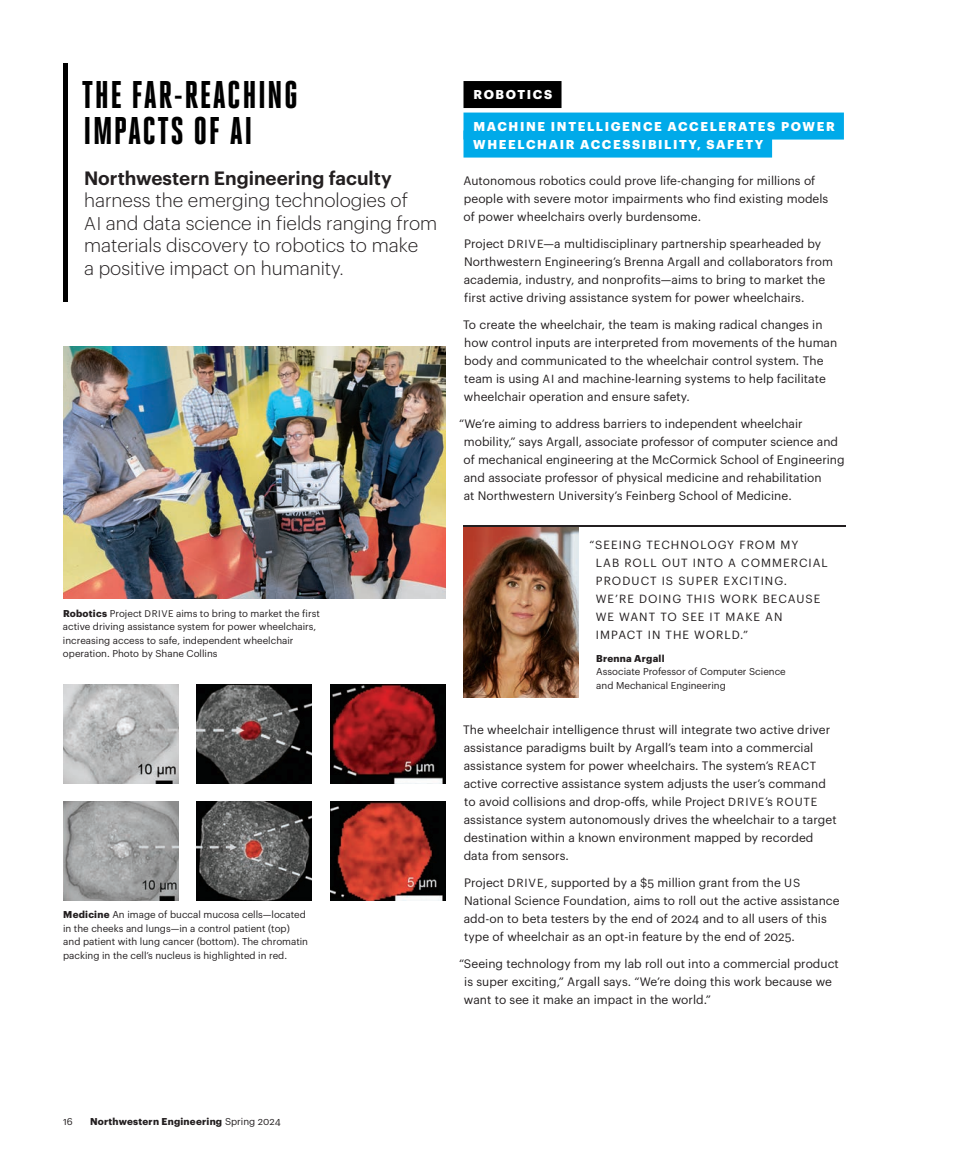
<style>
.page{position:relative;width:972px;height:1175px;background:#fff}
.page>*{position:absolute;margin:0;border:0;box-sizing:border-box;transform-origin:0 0}
.quote___heroic_bold{font:800 38.55px/36px "Heroic Condensed";letter-spacing:.04em;color:#000}
.t1{font:300 18.9px/22.5px "Graphik";color:#231f20}
.t2{font:700 12.6px "Graphik";letter-spacing:.13em;color:#fff}
.body_text{font:12px/18px "Graphik";letter-spacing:.005em;color:#231f20}
.t3{font:11.7px/18px "Graphik";letter-spacing:.09em;color:#231f20}
.captions{font:9.75px/13.5px "Graphik";color:#231f20}
.t4{font:700 9.75px "Graphik";letter-spacing:.025em;color:#231f20}
.s1{font-weight:600}
.s2{font-size:18px}
.s3{font-weight:700}
.s4{font-size:9.45px}
.s5{font-size:11.55px}
.s6{font-weight:400}
</style>
<div class="page">
<img style="left:63px;top:347px;width:383px;height:251px">
<div style="left:464px;top:81px;width:98px;height:27px;background:#000"></div>
<div style="left:464px;top:112px;width:380px;height:28px;background:#00aae9"></div>
<div style="left:464px;top:130px;width:308px;height:28px;background:#00aae9"></div>
<img style="left:464px;top:526px;width:115px;height:172px">
<img style="left:63px;top:801px;width:115px;height:99px">
<img style="left:63px;top:684px;width:115px;height:99px">
<img style="left:196px;top:801px;width:116px;height:99px">
<img style="left:196px;top:684px;width:116px;height:99px">
<img style="left:330px;top:801px;width:116px;height:99px">
<img style="left:330px;top:684px;width:116px;height:99px">
<div style="left:63px;top:63px;width:5px;height:239px;background:#000"></div>
<hr style="left:464px;top:525px;width:382px;height:1px;background:#231f20">
<p class="quote___heroic_bold" style="left:82px;top:77px;width:217px">THE FAR-REACHING<br>IMPACTS OF AI</p>
<p class="t1" style="left:84px;top:165px;width:355px"><span class="s1">Northwestern Engineering faculty </span>harness the emerging technologies of<br><span class="s2">AI</span> and data science in fields ranging from materials discovery to robotics to make<br>a positive impact on humanity.</p>
<p class="captions" style="left:63px;top:605px;width:258px"><span class="s3">Robotics</span> Project <span class="s4">DRIVE</span> aims to bring to market the first active driving assistance system for power wheelchairs, increasing access to safe, independent wheelchair operation. Photo by Shane Collins</p>
<p class="captions" style="left:63px;top:907px;width:247px"><span class="s3">Medicine</span> An image of buccal mucosa cells—located in the cheeks and lungs—in a control patient (top) and patient with lung cancer (bottom). The chromatin packing in the cell’s nucleus is highlighted in red.</p>
<p class="t2" style="left:473px;top:85px;width:80px">ROBOTICS</p>
<p class="t2" style="left:473px;top:116px;width:363px">MACHINE INTELLIGENCE ACCELERATES POWER</p>
<p class="t2" style="left:473px;top:134px;width:292px">WHEELCHAIR ACCESSIBILITY, SAFETY</p>
<p class="body_text" style="left:463px;top:170px;width:366px">Autonomous robotics could prove life-changing for millions of people with severe motor impairments who find existing models of power wheelchairs overly burdensome.</p>
<p class="body_text" style="left:464px;top:233px;width:371px">Project <span class="s5">DRIVE</span>—a multidisciplinary partnership spearheaded by Northwestern Engineering’s Brenna Argall and collaborators from academia, industry, and nonprofits—aims to bring to market the first active driving assistance system for power wheelchairs.</p>
<p class="body_text" style="left:463px;top:314px;width:376px">To create the wheelchair, the team is making radical changes in how control inputs are interpreted from movements of the human body and communicated to the wheelchair control system. The team is using <span class="s5">AI</span> and machine-learning systems to help facilitate wheelchair operation and ensure safety.</p>
<p class="body_text" style="left:463px;top:413px;width:383px;text-indent:-4px">“We’re aiming to address barriers to independent wheelchair mobility,” says Argall, associate professor of computer science and of mechanical engineering at the McCormick School of Engineering and associate professor of physical medicine and rehabilitation<br>at Northwestern University’s Feinberg School of Medicine.</p>
<p class="t3" style="left:596px;top:535px;width:234px;text-indent:-6px">“SEEING TECHNOLOGY FROM MY<br>LAB ROLL OUT INTO A COMMERCIAL<br>PRODUCT IS SUPER EXCITING.<br>WE’RE DOING THIS WORK BECAUSE<br>WE WANT TO SEE IT MAKE AN<br>IMPACT IN THE WORLD.”</p>
<p class="captions" style="left:596px;top:650px;width:191px"><span class="s3">Brenna Argall<br></span>Associate Professor of Computer Science and Mechanical Engineering</p>
<p class="body_text" style="left:463px;top:719px;width:375px">The wheelchair intelligence thrust will integrate two active driver assistance paradigms built by Argall’s team into a commercial assistance system for power wheelchairs. The system’s <span class="s5">REACT </span>active corrective assistance system adjusts the user’s command to avoid collisions and drop-offs, while Project <span class="s5">DRIVE</span>’s <span class="s5">ROUTE </span>assistance system autonomously drives the wheelchair to a target destination within a known environment mapped by recorded data from sensors.</p>
<p class="body_text" style="left:464px;top:872px;width:377px">Project <span class="s5">DRIVE</span>, supported by a $5 million grant from the <span class="s5">US </span>National Science Foundation, aims to roll out the active assistance add-on to beta testers by the end of 2024 and to all users of this type of wheelchair as an opt-in feature by the end of 2025.</p>
<p class="body_text" style="left:464px;top:953px;width:376px;text-indent:-5px">“Seeing technology from my lab roll out into a commercial product is super exciting,” Argall says. “We’re doing this work because we want to see it make an impact in the world.”</p>
<p class="captions" style="left:63px;top:1114px;width:11px">16</p>
<p class="t4" style="left:90px;top:1114px;width:192px">Northwestern Engineering <span class="s6">Spring 2024</span></p>
</div>
